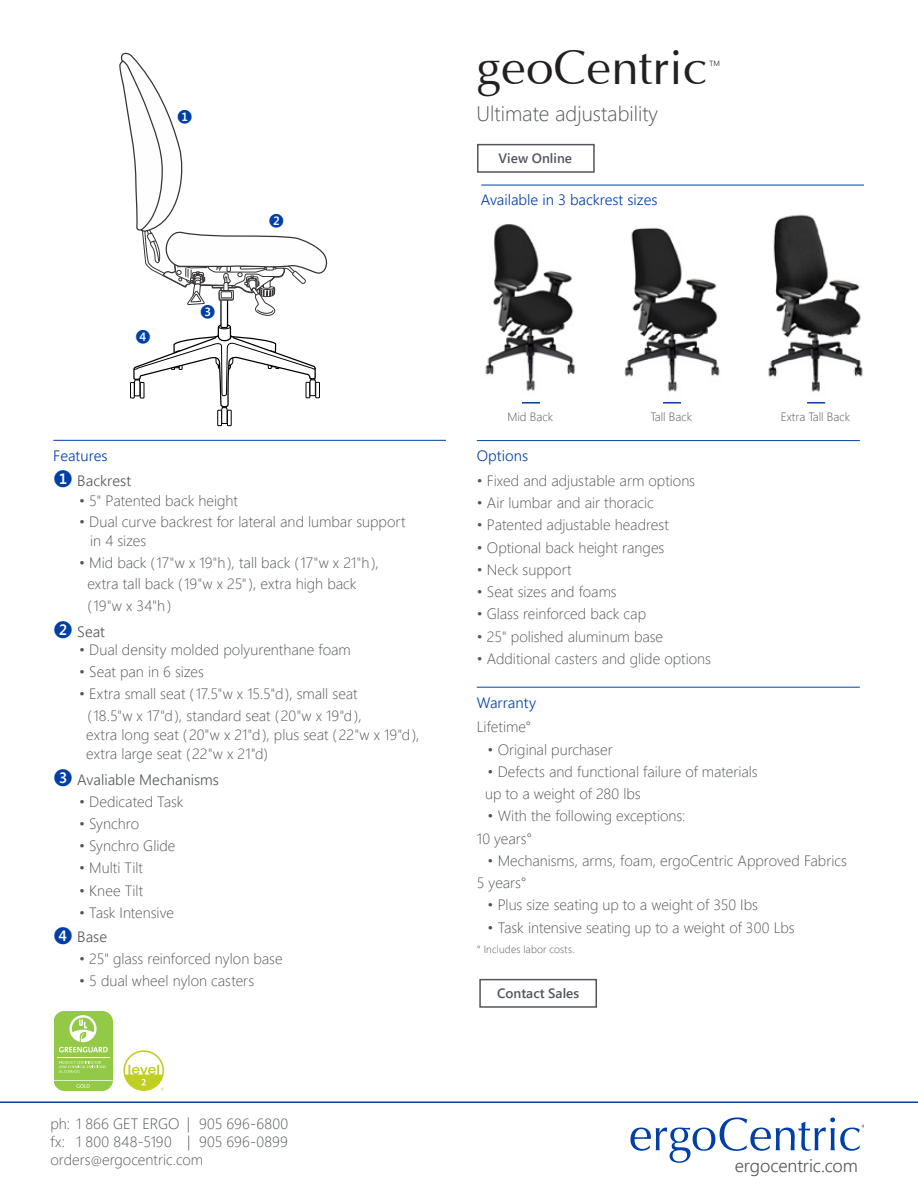
<style>
.page{position:relative;width:918px;height:1188px;background:#fff}
.page>*{position:absolute;margin:0;border:0;box-sizing:border-box;transform-origin:0 0}
.t1{font:49.5px "Optima";color:#231f20}
.t2{font:21px "Webly Sleek UI Light";color:#52555b}
.t3{font:18px "Webly Sleek UI Semilight";letter-spacing:-.005em;color:#52555b}
.t4{font:15px/18.8px "Webly Sleek UI Light";color:#535659}
.t5{font:15px "Webly Sleek UI Light";letter-spacing:.005em;color:#52555b}
.t6{font:15px "Webly Sleek UI Semilight";color:#52555b}
.t7{font:15px "Webly Sleek UI Semilight";color:#0041a7}
.t8{font:15px "Webly Sleek UI Semilight";color:#0040a6}
.t9{font:13.5px "Webly Sleek UI Semibold";color:#52555b}
.t10{font:12px "Webly Sleek UI Light";color:#535659}
.t11{font:12px "Webly Sleek UI Semibold";color:#0040a6}
.t12{font:10.5px "Webly Sleek UI Light";letter-spacing:.015em;color:#535659}
.t13{font:7.5px "Webly Sleek UI Semilight";color:#231f20}
.s1{font-family:"Webly Sleek UI Semibold";color:#0040a6}
.s2{font-size:12px}
</style>
<div class="page">
<svg style="left:119px;top:52px;width:209px;height:375px"></svg>
<hr style="left:477px;top:440px;width:383px;height:1px;background:#0040a6">
<hr style="left:477px;top:687px;width:383px;height:1px;background:#0040a6">
<hr style="left:53px;top:440px;width:393px;height:1px;background:#0040a6">
<div style="left:479px;top:979px;width:118px;height:29px;border:2px solid #52555b"></div>
<div style="left:175px;top:108px;width:20px;height:16px;background:#fff"></div>
<div style="left:266px;top:214px;width:21px;height:13px;background:#fff"></div>
<div style="left:197px;top:305px;width:21px;height:14px;background:#fff"></div>
<div style="left:477px;top:144px;width:118px;height:29px;border:2px solid #52555b"></div>
<hr style="left:0;top:1101px;width:918px;height:2px;background:#0040a6">
<hr style="left:481px;top:185px;width:383px;height:1px;background:#0040a6">
<img style="left:624px;top:227px;width:96px;height:165px">
<img style="left:768px;top:214px;width:95px;height:178px">
<img style="left:485px;top:224px;width:90px;height:167px">
<svg style="left:522px;top:402px;width:18px;height:2px"></svg>
<svg style="left:663px;top:402px;width:18px;height:2px"></svg>
<svg style="left:807px;top:402px;width:18px;height:2px"></svg>
<svg style="left:630px;top:1117px;width:233px;height:46px"></svg>
<svg style="left:54px;top:1011px;width:59px;height:80px"></svg>
<svg style="left:123px;top:1050px;width:41px;height:41px"></svg>
<p class="t11" style="left:177px;top:107px;width:17px">❶</p>
<p class="t11" style="left:135px;top:328px;width:17px">❹</p>
<p class="t11" style="left:200px;top:303px;width:17px">❸</p>
<p class="t11" style="left:269px;top:212px;width:17px">❷</p>
<p class="t8" style="left:53px;top:444px;width:56px">Features</p>
<p class="t6" style="left:53px;top:469px;width:79px"><span class="s1">❶</span> Backrest</p>
<p class="t4" style="left:79px;top:490px;width:160px">• 5" Patented back height</p>
<p class="t4" style="left:90px;top:512px;width:317px;text-indent:-11px">• Dual curve backrest for lateral and lumbar support in 4 sizes</p>
<p class="t4" style="left:79px;top:552px;width:301px">• Mid back (17"w x 19"h), tall back (17"w x 21"h),</p>
<p class="t4" style="left:87px;top:574px;width:271px">extra tall back (19"w x 25"), extra high back</p>
<p class="t4" style="left:87px;top:596px;width:85px">(19"w x 34"h)</p>
<p class="t6" style="left:53px;top:620px;width:53px"><span class="s1">❷</span> Seat</p>
<p class="t4" style="left:79px;top:640px;width:273px">• Dual density molded polyurenthane foam</p>
<p class="t4" style="left:79px;top:662px;width:126px">• Seat pan in 6 sizes</p>
<p class="t4" style="left:79px;top:684px;width:280px">• Extra small seat (17.5"w x 15.5"d), small seat</p>
<p class="t4" style="left:86px;top:706px;width:335px">(18.5"w x 17"d), standard seat (20"w x 19"d),<br>extra long seat (20"w x 21"d), plus seat (22"w x 19"d), extra large seat (22"w x 21"d)</p>
<p class="t6" style="left:53px;top:768px;width:167px"><span class="s1">❸</span> Avaliable Mechanisms</p>
<p class="t4" style="left:79px;top:791px;width:106px">• Dedicated Task</p>
<p class="t4" style="left:79px;top:814px;width:61px">• Synchro</p>
<p class="t4" style="left:79px;top:836px;width:98px">• Synchro Glide</p>
<p class="t4" style="left:79px;top:858px;width:65px">• Multi Tilt</p>
<p class="t4" style="left:79px;top:880px;width:66px">• Knee Tilt</p>
<p class="t4" style="left:79px;top:903px;width:96px">• Task Intensive</p>
<p class="t6" style="left:53px;top:926px;width:55px"><span class="s1">❹</span> Base</p>
<p class="t4" style="left:79px;top:949px;width:205px">• 25" glass reinforced nylon base</p>
<p class="t4" style="left:79px;top:970px;width:177px">• 5 dual wheel nylon casters</p>
<p class="t5" style="left:51px;top:1113px;width:239px">ph: 1 866 GET ERGO | 905 696-6800</p>
<p class="t5" style="left:51px;top:1131px;width:239px">fx: 1 800 848-5190 | 905 696-0899</p>
<p class="t5" style="left:51px;top:1149px;width:154px">orders<span class="s2">@</span>ergocentric.com</p>
<p class="t1" style="left:477px;top:42px;width:233px">geoCentric</p>
<p class="t13" style="left:710px;top:58px;width:12px">TM</p>
<p class="t2" style="left:477px;top:98px;width:183px">Ultimate adjustability</p>
<p class="t9" style="left:499px;top:148px;width:75px">View Online</p>
<p class="t7" style="left:481px;top:188px;width:178px">Available in 3 backrest sizes</p>
<p class="t10" style="left:507px;top:408px;width:47px">Mid Back</p>
<p class="t10" style="left:651px;top:408px;width:43px">Tall Back</p>
<p class="t10" style="left:781px;top:408px;width:71px">Extra Tall Back</p>
<p class="t8" style="left:477px;top:445px;width:53px">Options</p>
<p class="t4" style="left:477px;top:470px;width:220px">• Fixed and adjustable arm options</p>
<p class="t4" style="left:477px;top:493px;width:179px">• Air lumbar and air thoracic</p>
<p class="t4" style="left:477px;top:515px;width:194px">• Patented adjustable headrest</p>
<p class="t4" style="left:477px;top:537px;width:189px">• Optional back height ranges</p>
<p class="t4" style="left:477px;top:560px;width:96px">• Neck support</p>
<p class="t4" style="left:477px;top:582px;width:141px">• Seat sizes and foams</p>
<p class="t4" style="left:477px;top:604px;width:171px">• Glass reinforced back cap</p>
<p class="t4" style="left:477px;top:626px;width:188px">• 25" polished aluminum base</p>
<p class="t4" style="left:477px;top:649px;width:236px">• Additional casters and glide options</p>
<p class="t8" style="left:477px;top:691px;width:61px">Warranty</p>
<p class="t4" style="left:477px;top:717px;width:56px">Lifetime°</p>
<p class="t4" style="left:488px;top:739px;width:127px">• Original purchaser</p>
<p class="t4" style="left:488px;top:762px;width:272px">• Defects and functional failure of materials</p>
<p class="t4" style="left:485px;top:784px;width:157px">up to a weight of 280 lbs</p>
<p class="t4" style="left:488px;top:806px;width:199px">• With the following exceptions:</p>
<p class="t4" style="left:477px;top:828px;width:57px">10 years°</p>
<p class="t4" style="left:488px;top:851px;width:361px">• Mechanisms, arms, foam, ergoCentric Approved Fabrics</p>
<p class="t4" style="left:477px;top:873px;width:51px">5 years°</p>
<p class="t4" style="left:488px;top:895px;width:272px">• Plus size seating up to a weight of 350 Ibs</p>
<p class="t4" style="left:488px;top:917px;width:309px">• Task intensive seating up to a weight of 300 Lbs</p>
<p class="t12" style="left:477px;top:941px;width:99px">° Includes labor costs.</p>
<p class="t9" style="left:497px;top:983px;width:84px">Contact Sales</p>
<p class="t3" style="left:735px;top:1152px;width:125px">ergocentric.com</p>
</div>
